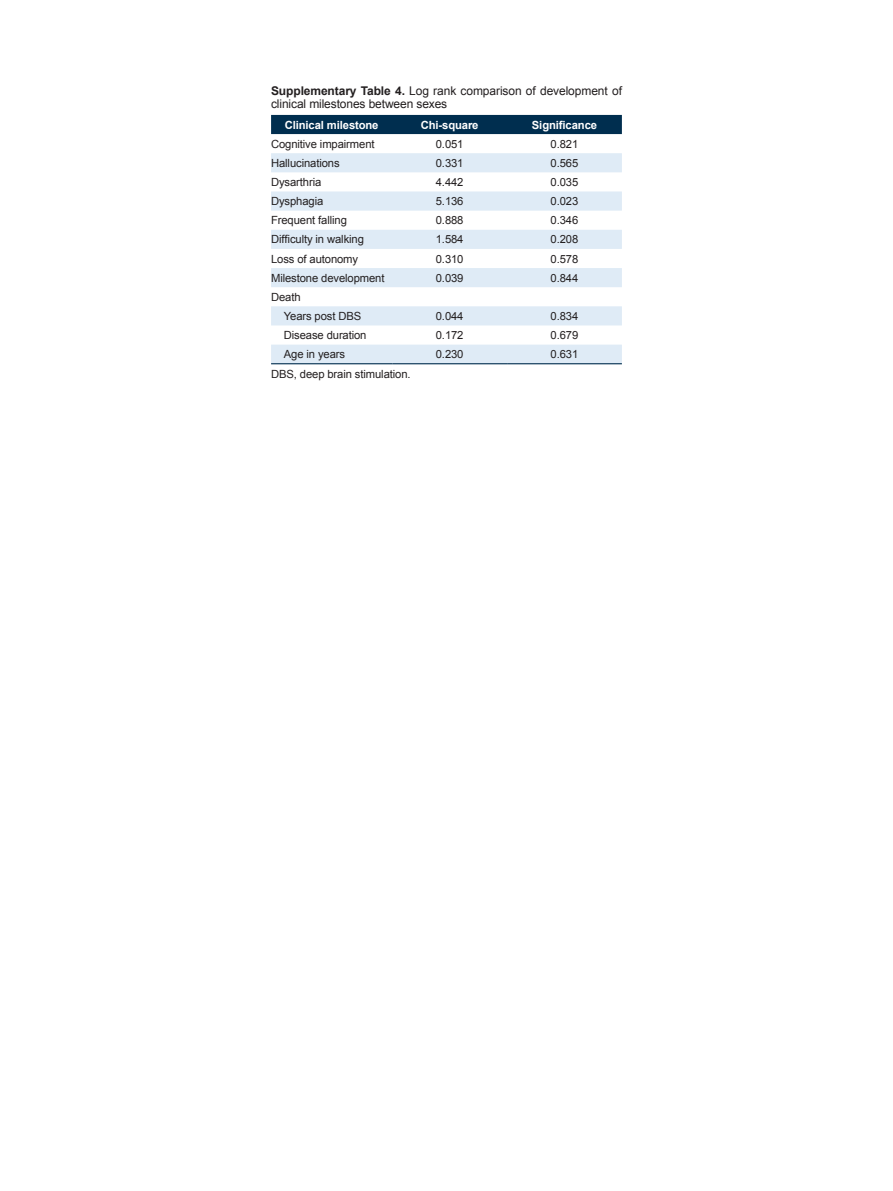
<style>
.page{position:relative;width:893px;height:1191px;background:#fff}
.page>*{position:absolute;margin:0;border:0;box-sizing:border-box;transform-origin:0 0}
.t1{font:12px/12.8px "Arial";letter-spacing:-.01em;color:#231f20}
.t2{font:11.25px/19.2px "Arial";letter-spacing:-.01em;color:#231f20}
.t3{font:700 11.25px "Arial";letter-spacing:-.01em;color:#fff}
.s1{font-weight:700}
</style>
<div class="page">
<div style="left:271px;top:115px;width:351px;height:19px;background:#002e4f"></div>
<svg style="left:271px;top:153px;width:351px;height:210px;fill:#dfebf6"></svg>
<hr style="left:271px;top:363px;width:121px;height:1px;background:#002e4f">
<hr style="left:392px;top:363px;width:115px;height:1px;background:#002e4f">
<hr style="left:507px;top:363px;width:115px;height:1px;background:#002e4f">
<p class="t1" style="left:271px;top:85px;width:352px"><span class="s1">Supplementary Table 4.</span> Log rank comparison of development of clinical milestones between sexes</p>
<p class="t3" style="left:285px;top:117px;width:95px">Clinical milestone</p>
<p class="t3" style="left:421px;top:117px;width:59px">Chi-square</p>
<p class="t3" style="left:532px;top:117px;width:67px">Significance</p>
<p class="t2" style="left:271px;top:134px;width:105px">Cognitive impairment</p>
<p class="t2" style="left:436px;top:134px;width:29px">0.051</p>
<p class="t2" style="left:551px;top:134px;width:29px">0.821</p>
<p class="t2" style="left:271px;top:153px;width:70px">Hallucinations</p>
<p class="t2" style="left:436px;top:153px;width:29px">0.331</p>
<p class="t2" style="left:551px;top:153px;width:29px">0.565</p>
<p class="t2" style="left:271px;top:172px;width:52px">Dysarthria</p>
<p class="t2" style="left:436px;top:172px;width:29px">4.442</p>
<p class="t2" style="left:551px;top:172px;width:29px">0.035</p>
<p class="t2" style="left:271px;top:192px;width:54px">Dysphagia</p>
<p class="t2" style="left:436px;top:192px;width:29px">5.136</p>
<p class="t2" style="left:551px;top:192px;width:29px">0.023</p>
<p class="t2" style="left:271px;top:211px;width:77px">Frequent falling</p>
<p class="t2" style="left:436px;top:211px;width:29px">0.888</p>
<p class="t2" style="left:551px;top:211px;width:29px">0.346</p>
<p class="t2" style="left:271px;top:230px;width:94px">Difficulty in walking</p>
<p class="t2" style="left:436px;top:230px;width:29px">1.584</p>
<p class="t2" style="left:551px;top:230px;width:29px">0.208</p>
<p class="t2" style="left:271px;top:249px;width:89px">Loss of autonomy</p>
<p class="t2" style="left:436px;top:249px;width:29px">0.310</p>
<p class="t2" style="left:551px;top:249px;width:29px">0.578</p>
<p class="t2" style="left:271px;top:268px;width:115px">Milestone development</p>
<p class="t2" style="left:436px;top:268px;width:29px">0.039</p>
<p class="t2" style="left:551px;top:268px;width:29px">0.844</p>
<p class="t2" style="left:284px;top:287px;width:79px;text-indent:-13px">Death<br>Years post DBS</p>
<p class="t2" style="left:436px;top:306px;width:29px">0.044</p>
<p class="t2" style="left:551px;top:306px;width:29px">0.834</p>
<p class="t2" style="left:284px;top:326px;width:84px">Disease duration</p>
<p class="t2" style="left:436px;top:326px;width:29px">0.172</p>
<p class="t2" style="left:551px;top:326px;width:29px">0.679</p>
<p class="t2" style="left:284px;top:344px;width:63px">Age in years</p>
<p class="t2" style="left:436px;top:344px;width:29px">0.230</p>
<p class="t2" style="left:551px;top:344px;width:29px">0.631</p>
<p class="t2" style="left:271px;top:364px;width:141px">DBS, deep brain stimulation.</p>
</div>
